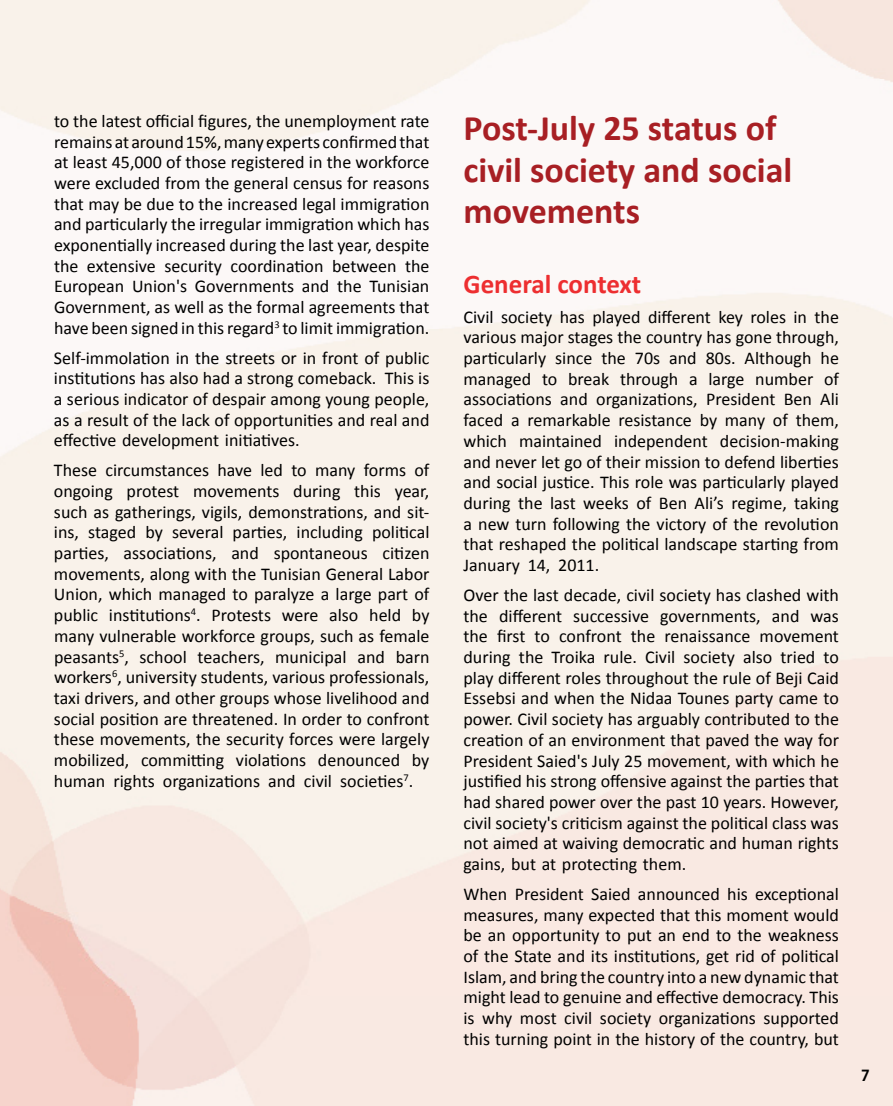
<style>
.page{position:relative;width:893px;height:1106px;background:#fff}
.page>*{position:absolute;margin:0;border:0;box-sizing:border-box;transform-origin:0 0}
.t1{font:700 36px/41.4px "Calibri";color:#a81f24}
.t2{font:700 27px "Calibri";color:#ed2e30}
.t3{font:18px/20.7px "Calibri";color:#000}
.t4{font:700 15px "Adobe Gothic Std";color:#000}
.t5{font:10.5px "Calibri";color:#000}
</style>
<div class="page">
<p class="t3" style="left:54px;top:110px;width:377px;text-align:right">to the latest official figures, the unemployment rate remainsataround15%,manyexpertsconfirmedthat at least 45,000 of those registered in the workforce were excluded from the general census for reasons that may be due to the increased legal immigration and particularly the irregular immigration which has exponentially increased during the last year, despite the</p>
<p class="t3" style="left:54px;top:255px;width:377px">the<br>European Union s' Governments and the Tunisian<br>Government, as well as the formal agreements that</p>
<p class="t5" style="left:274px;top:317px;width:7px">3</p>
<p class="t3" style="left:332px;top:255px;width:66px">between</p>
<p class="t3" style="left:231px;top:255px;width:94px">coordination</p>
<p class="t3" style="left:87px;top:255px;width:70px">extensive</p>
<p class="t3" style="left:164px;top:255px;width:59px">security</p>
<p class="t3" style="left:54px;top:312px;width:377px;line-height:29.7px">havebeensignedinthisregard tolimitimmigration.<br>Self-immolation in the streets or in front of public</p>
<p class="t3" style="left:385px;top:367px;width:46px">This is</p>
<p class="t3" style="left:54px;top:367px;width:377px">institutions has also had a strong comeback.<br>a serious indicator of despair among young people, as a result of the lack of opportunities and real and effective development initiatives.</p>
<p class="t3" style="left:414px;top:459px;width:16px">of</p>
<p class="t3" style="left:364px;top:459px;width:44px">forms</p>
<p class="t3" style="left:54px;top:459px;width:45px">These</p>
<p class="t3" style="left:217px;top:459px;width:36px">have</p>
<p class="t3" style="left:261px;top:459px;width:24px">led</p>
<p class="t3" style="left:106px;top:459px;width:105px">circumstances</p>
<p class="t3" style="left:291px;top:459px;width:17px">to</p>
<p class="t3" style="left:315px;top:459px;width:42px">many</p>
<p class="t3" style="left:54px;top:480px;width:60px">ongoing</p>
<p class="t3" style="left:127px;top:480px;width:54px">protest</p>
<p class="t3" style="left:193px;top:480px;width:88px">movements</p>
<p class="t3" style="left:293px;top:480px;width:49px">during</p>
<p class="t3" style="left:354px;top:480px;width:28px">this</p>
<p class="t3" style="left:395px;top:480px;width:36px">year,</p>
<p class="t3" style="left:54px;top:501px;width:377px">such as gatherings, vigils, demonstrations, and sit-</p>
<p class="t3" style="left:383px;top:542px;width:48px">citizen</p>
<p class="t3" style="left:145px;top:521px;width:19px">by</p>
<p class="t3" style="left:172px;top:521px;width:53px">several</p>
<p class="t3" style="left:297px;top:521px;width:68px">including</p>
<p class="t3" style="left:372px;top:521px;width:59px">political</p>
<p class="t3" style="left:88px;top:521px;width:50px">staged</p>
<p class="t3" style="left:54px;top:521px;width:27px">ins,</p>
<p class="t3" style="left:233px;top:521px;width:56px">parties,</p>
<p class="t3" style="left:231px;top:542px;width:29px">and</p>
<p class="t3" style="left:54px;top:542px;width:377px">parties,<br>movements, along with the Tunisian General Labor<br>Union, which managed to paralyze a large part of</p>
<p class="t5" style="left:191px;top:604px;width:7px">4</p>
<p class="t3" style="left:124px;top:542px;width:94px">associations,</p>
<p class="t3" style="left:274px;top:542px;width:96px">spontaneous</p>
<p class="t3" style="left:54px;top:604px;width:46px">public</p>
<p class="t3" style="left:412px;top:604px;width:19px">by</p>
<p class="t3" style="left:329px;top:604px;width:31px">also</p>
<p class="t3" style="left:369px;top:604px;width:33px">held</p>
<p class="t3" style="left:109px;top:604px;width:93px">institutions .</p>
<p class="t3" style="left:54px;top:604px;width:377px;text-align:center">Protests<br>many vulnerable workforce groups, such as female</p>
<p class="t5" style="left:119px;top:645px;width:7px">5</p>
<p class="t3" style="left:282px;top:604px;width:38px">were</p>
<p class="t3" style="left:54px;top:645px;width:76px">peasants ,</p>
<p class="t3" style="left:396px;top:645px;width:35px">barn</p>
<p class="t3" style="left:140px;top:645px;width:49px">school</p>
<p class="t3" style="left:198px;top:645px;width:68px">teachers,</p>
<p class="t3" style="left:275px;top:645px;width:73px">municipal</p>
<p class="t3" style="left:357px;top:645px;width:29px">and</p>
<p class="t5" style="left:112px;top:666px;width:7px">6</p>
<p class="t3" style="left:54px;top:666px;width:377px;text-align:right">workers , university students, various professionals, taxi drivers, and other groups whose livelihood and social position are threatened In. order to confront these movements, the security forces were largely by</p>
<p class="t3" style="left:54px;top:749px;width:77px">mobilized,</p>
<p class="t3" style="left:236px;top:749px;width:72px">violations</p>
<p class="t3" style="left:318px;top:749px;width:84px">denounced</p>
<p class="t3" style="left:141px;top:749px;width:85px">committing</p>
<p class="t3" style="left:54px;top:770px;width:53px">human</p>
<p class="t3" style="left:114px;top:770px;width:43px">rights</p>
<p class="t3" style="left:163px;top:770px;width:99px">organizations</p>
<p class="t3" style="left:268px;top:770px;width:29px">and</p>
<p class="t3" style="left:304px;top:770px;width:30px">civil</p>
<p class="t5" style="left:403px;top:770px;width:7px">7</p>
<p class="t3" style="left:340px;top:770px;width:75px">societies .</p>
<h1 class="t1" style="left:463px;top:106px;width:330px">Post-July 25 status of civil society and social movements</h1>
<h2 class="t2" style="left:463px;top:265px;width:179px">General context</h2>
<p class="t3" style="left:463px;top:306px;width:377px;text-align:right">Civil society has played different key roles in the various major stages the country has gone through, he</p>
<p class="t3" style="left:463px;top:347px;width:84px">particularly</p>
<p class="t3" style="left:601px;top:347px;width:26px">the</p>
<p class="t3" style="left:745px;top:347px;width:68px">Although</p>
<p class="t3" style="left:669px;top:347px;width:29px">and</p>
<p class="t3" style="left:555px;top:347px;width:39px">since</p>
<p class="t3" style="left:635px;top:347px;width:27px">70s</p>
<p class="t3" style="left:706px;top:347px;width:31px">80 .s</p>
<p class="t3" style="left:463px;top:368px;width:69px">managed</p>
<p class="t3" style="left:542px;top:368px;width:17px">to</p>
<p class="t3" style="left:568px;top:368px;width:43px">break</p>
<p class="t3" style="left:620px;top:368px;width:60px">through</p>
<p class="t3" style="left:689px;top:368px;width:10px">a</p>
<p class="t3" style="left:708px;top:368px;width:38px">large</p>
<p class="t3" style="left:755px;top:368px;width:59px">number</p>
<p class="t3" style="left:824px;top:368px;width:16px">of</p>
<p class="t3" style="left:820px;top:388px;width:20px">Ali</p>
<p class="t3" style="left:560px;top:388px;width:29px">and</p>
<p class="t3" style="left:706px;top:388px;width:71px">President</p>
<p class="t3" style="left:463px;top:388px;width:90px">associations</p>
<p class="t3" style="left:463px;top:409px;width:377px">faced a remarkable resistance by many of them,</p>
<p class="t3" style="left:720px;top:430px;width:120px">decision-making</p>
<p class="t3" style="left:596px;top:388px;width:103px">organizations,</p>
<p class="t3" style="left:784px;top:388px;width:30px">Ben</p>
<p class="t3" style="left:463px;top:430px;width:377px">which<br>and never let go of their mission to defend liberties and social justice. This role was particularly played during the last weeks of Ben Ali s’ regime, taking a new turn following the victory of the revolution that reshaped the political landscape starting from January 14, 2011.</p>
<p class="t3" style="left:463px;top:584px;width:377px;text-align:right">Over the last decade, civil society has clashed with was</p>
<p class="t3" style="left:519px;top:430px;width:84px">maintained</p>
<p class="t3" style="left:614px;top:430px;width:95px">independent</p>
<p class="t3" style="left:499px;top:604px;width:64px">different</p>
<p class="t3" style="left:463px;top:604px;width:26px">the</p>
<p class="t3" style="left:772px;top:604px;width:29px">and</p>
<p class="t3" style="left:573px;top:604px;width:77px">successive</p>
<p class="t3" style="left:660px;top:604px;width:102px">governments,</p>
<p class="t3" style="left:463px;top:625px;width:26px">the</p>
<p class="t3" style="left:497px;top:625px;width:30px">first</p>
<p class="t3" style="left:535px;top:625px;width:17px">to</p>
<p class="t3" style="left:559px;top:625px;width:64px">confront</p>
<p class="t3" style="left:631px;top:625px;width:26px">the</p>
<p class="t3" style="left:664px;top:625px;width:87px">renaissance</p>
<p class="t3" style="left:760px;top:625px;width:81px">movement</p>
<p class="t3" style="left:519px;top:646px;width:26px">the</p>
<p class="t3" style="left:552px;top:646px;width:45px">Troika</p>
<p class="t3" style="left:604px;top:646px;width:35px">rule.</p>
<p class="t3" style="left:645px;top:646px;width:32px">Civil</p>
<p class="t3" style="left:743px;top:646px;width:31px">also</p>
<p class="t3" style="left:463px;top:646px;width:377px">during<br>play different roles throughout the rule of Beji Caid Essebsi and when the Nidaa Tounes party came to power. Civil society has arguably contributed to the creation of an environment that paved the way for President Saied s' July 25 movement, with which he justified his strong offensive against the parties that had shared power over the past 10 years. However, civil society s' criticism against the political class was not aimed at waiving democratic and human rights gains, but at protecting them.</p>
<p class="t3" style="left:463px;top:883px;width:377px;text-align:justify">When President Saied announced his exceptional measures, many expected that this moment would be an opportunity to put an end to the weakness of the State and its institutions, get rid of political Islam, and bring the country into a new dynamic that might lead to genuine and effective democracy. This is why most civil society organizations supported this turning point in the history of the country, but</p>
<p class="t3" style="left:781px;top:646px;width:36px">tried</p>
<p class="t3" style="left:683px;top:646px;width:53px">society</p>
<p class="t3" style="left:824px;top:646px;width:17px">to</p>
<p class="t4" style="left:861px;top:1066px;width:10px">7</p>
</div>
